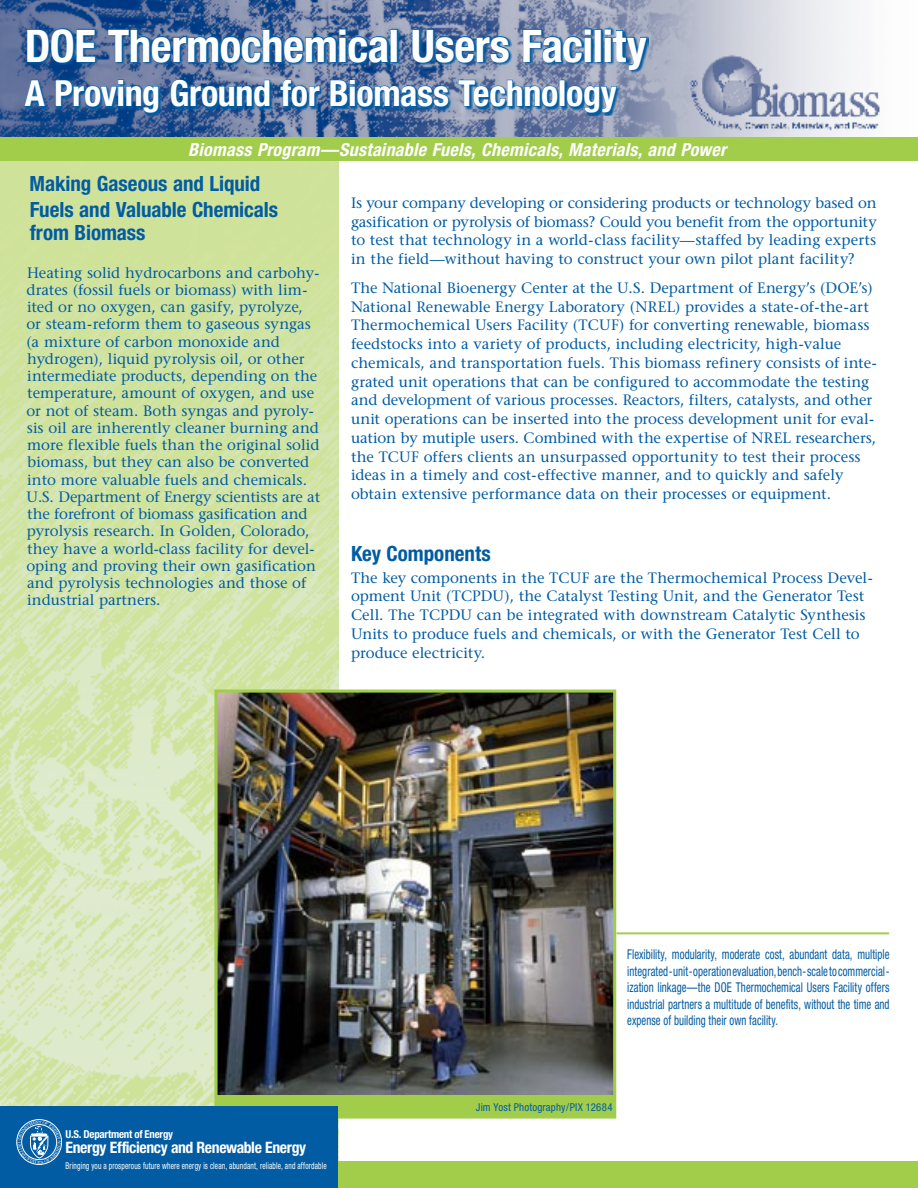
<style>
.page{position:relative;width:918px;height:1188px;background:#fff}
.page>*{position:absolute;margin:0;border:0;box-sizing:border-box;transform-origin:0 0}
.t1{font:700 condensed 45px "Helvetica Neue";letter-spacing:-.01em;color:#fff}
.t2{font:700 condensed 36px "Helvetica Neue";letter-spacing:-.01em;color:#fff}
.t3{font:700 condensed 21px/25.8px "Helvetica Neue";letter-spacing:-.005em;color:#015ca3}
.t4{font:italic 700 condensed 18px "Helvetica Neue";letter-spacing:.02em;color:#fff}
.t5{font:700 condensed 15.75px "Helvetica Neue";letter-spacing:-.025em;color:#fff}
.t6{font:15px/17.2px "Stone Serif";color:#015ca3}
.t7{font:condensed 13.5px/16.5px "Helvetica Neue";letter-spacing:.005em;color:#015ca3;text-align:justify;scale:.8 1}
.t8{font:700 condensed 10.95px "Helvetica Neue";letter-spacing:-.02em;color:#fff}
.t9{font:condensed 10.8px "Helvetica Neue";letter-spacing:.02em;color:#015ca3}
.t10{font:condensed 9.45px "Helvetica Neue";letter-spacing:.02em;color:#fff;scale:.8 1}
</style>
<div class="page">
<img style="left:0;top:160px;width:339px;height:1001px">
<div style="left:0;top:1161px;width:918px;height:27px;background:#a1cd4b"></div>
<img style="left:0;top:0;width:880px;height:137px">
<svg style="left:24px;top:28px;width:625px;height:88px;background:#617aa5"></svg>
<svg style="left:27px;top:28px;width:69px;height:35px;background:#135b9d"></svg>
<svg style="left:107px;top:28px;width:282px;height:35px;background:#2866a1"></svg>
<div style="left:391px;top:29px;width:7px;height:33px;border:1px solid #015ca3"></div>
<svg style="left:412px;top:29px;width:98px;height:34px;background:#2766a1"></svg>
<svg style="left:523px;top:28px;width:69px;height:35px;background:#3d75a9"></svg>
<div style="left:595px;top:29px;width:7px;height:33px;border:1px solid #015ca3"></div>
<svg style="left:604px;top:28px;width:44px;height:42px;background:#497dae"></svg>
<svg style="left:24px;top:77px;width:22px;height:30px"></svg>
<svg style="left:55px;top:79px;width:104px;height:34px;background:#26629e"></svg>
<svg style="left:170px;top:79px;width:100px;height:28px;background:#1d5f9d"></svg>
<svg style="left:280px;top:79px;width:40px;height:28px"></svg>
<svg style="left:330px;top:79px;width:119px;height:28px;background:#2b69a3"></svg>
<svg style="left:458px;top:80px;width:100px;height:27px;background:#3e76ab"></svg>
<div style="left:559px;top:80px;width:6px;height:26px;border:1px solid #015ca3"></div>
<svg style="left:566px;top:85px;width:52px;height:28px"></svg>
<div style="left:0;top:137px;width:918px;height:23px;background:#a1cd4b"></div>
<hr style="left:617px;top:932px;width:272px;height:2px;background:#a1cd4b">
<div style="left:216px;top:691px;width:399px;height:426px;background:#a1cd4b"></div>
<img style="left:218px;top:694px;width:394px;height:401px">
<div style="left:214px;top:690px;width:402px;height:429px;border:3px solid #a1cd4b"></div>
<div style="left:0;top:1107px;width:337px;height:81px;background:#015ca3"></div>
<div style="left:17px;top:1119px;width:45px;height:46px;border:1px solid #fff;border-radius:50%"></div>
<svg style="left:17px;top:1121px;width:44px;height:43px"></svg>
<h1 class="t1" style="left:25px;top:18px;width:624px">DOE Thermochemical Users Facility</h1>
<h2 class="t2" style="left:25px;top:71px;width:593px">A Proving Ground for Biomass Technology</h2>
<p class="t4" style="left:188px;top:139px;width:539px">Biomass Program—Sustainable Fuels, Chemicals, Materials, and Power</p>
<h3 class="t3" style="left:30px;top:171px;width:250px">Making Gaseous and Liquid<br>Fuels and Valuable Chemicals</h3>
<h3 class="t3" style="left:30px;top:219px;width:117px">from Biomass</h3>
<p class="t6" style="left:26px;top:264px;width:295px">Heating solid hydrocarbons and carbohy&shy;drates (fossil fuels or biomass) with lim&shy;ited or no oxygen, can gasify, pyrolyze, or steam-reform them to gaseous syngas (a mixture of carbon monoxide and hydrogen), liquid pyrolysis oil, or other intermediate products, depending on the temperature, amount of oxygen, and use or not of steam. Both syngas and pyroly&shy;sis oil are inherently cleaner burning and more flexible fuels than the original solid biomass, but they can also be converted into more valuable fuels and chemicals.<br>U.S. Department of Energy scientists are at the forefront of biomass gasification and pyrolysis research. In Golden, Colorado, they have a world-class facility for devel&shy;oping and proving their own gasification and pyrolysis technologies and those of industrial partners.</p>
<p class="t6" style="left:351px;top:193px;width:527px;line-height:18.8px;text-align:justify">Is your company developing or considering products or technology based on gasification or pyrolysis of biomass? Could you benefit from the opportunity to test that technology in a world-class facility—staffed by leading experts in the field—without having to construct your own pilot plant facility?</p>
<p class="t6" style="left:351px;top:278px;width:527px;line-height:18.8px">The National Bioenergy Center at the U.S. Department of Energy’s (DOE’s)<br>National Renewable Energy Laboratory (NREL) provides a state-of-the-art Thermochemical Users Facility (TCUF) for converting renewable, biomass feedstocks into a variety of products, including electricity, high-value chemicals, and transportation fuels. This biomass refinery consists of inte&shy;grated unit operations that can be configured to accommodate the testing and development of various processes. Reactors, filters, catalysts, and other unit operations can be inserted into the process development unit for eval&shy;uation by mutiple users. Combined with the expertise of NREL researchers, the TCUF offers clients an unsurpassed opportunity to test their process ideas in a timely and cost-effective manner, and to quickly and safely obtain extensive performance data on their processes or equipment.</p>
<h3 class="t3" style="left:351px;top:540px;width:141px">Key Components</h3>
<p class="t6" style="left:351px;top:568px;width:523px;line-height:18.8px">The key components in the TCUF are the Thermochemical Process Devel&shy;opment Unit (TCPDU), the Catalyst Testing Unit, and the Generator Test Cell. The TCPDU can be integrated with downstream Catalytic Synthesis Units to produce fuels and chemicals, or with the Generator Test Cell to produce electricity.</p>
<p class="t8" style="left:66px;top:1127px;width:109px">U.S. Department of Energy</p>
<p class="t5" style="left:66px;top:1138px;width:242px">Energy Efficiency and Renewable Energy</p>
<p class="t10" style="left:66px;top:1160px;width:328px">Bringing you a prosperous future where energy is clean, abundant, reliable, and affordable</p>
<p class="t7" style="left:627px;top:946px;width:329px">Flexibility, modularity, moderate cost, abundant data, multiple integrated-unit-operation evaluation, bench-scale to commercial&shy;ization linkage—the DOE Thermochemical Users Facility offers industrial partners a multitude of benefits, without the time and expense of building their own facility.</p>
<p class="t9" style="left:476px;top:1101px;width:138px">Jim Yost Photography/PIX 12684</p>
</div>
